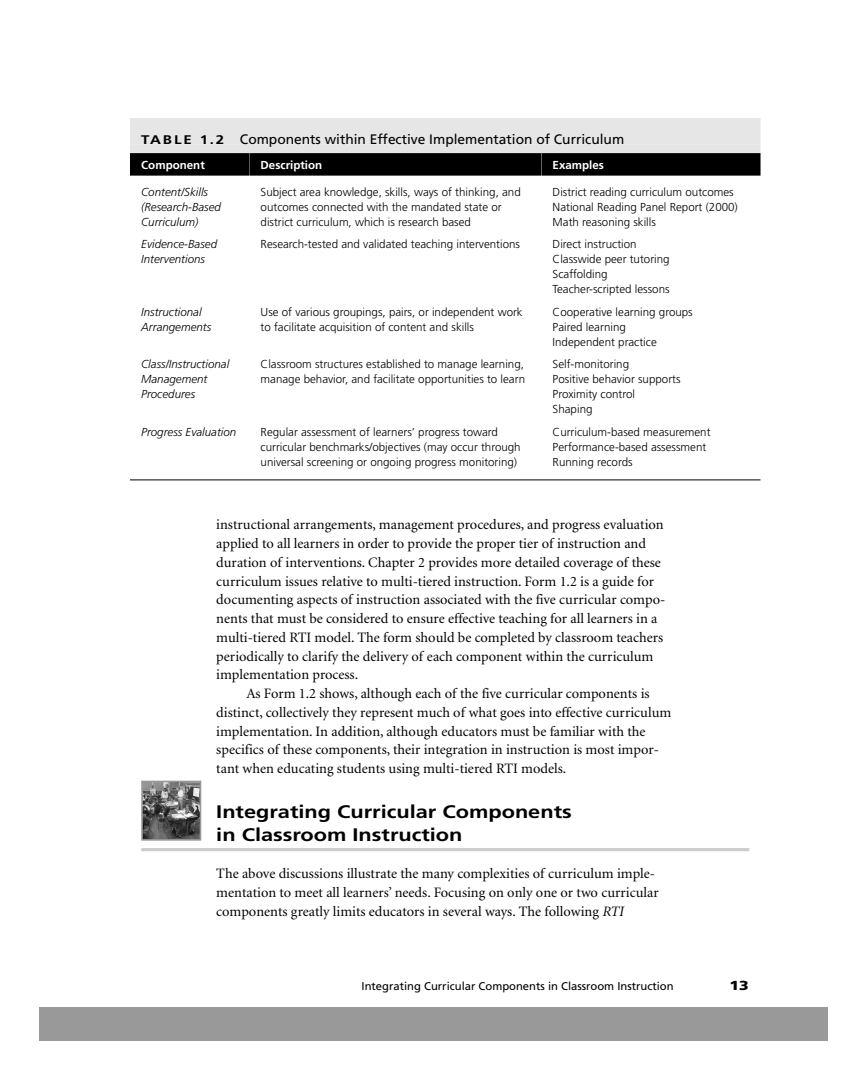
<style>
.page{position:relative;width:867px;height:1080px;background:#fff}
.page>*{position:absolute;margin:0;border:0;box-sizing:border-box;transform-origin:0 0}
.t1{font:700 18.12px/22.5px "Frutiger";color:#000;scale:1.2 1}
.t2{font:14.38px/18.8px "Minion";color:#000}
.t3{font:13.75px "Frutiger";color:#000}
.t4{font:900 13.12px "Frutiger";color:#000;scale:1.2 1}
.t5{font:300 11.5px/15px "Frutiger";color:#000}
.t6{font:italic 300 11.5px/15px "Frutiger";color:#000}
.t7{font:700 11.5px "Frutiger";color:#fff}
.t8{font:11.25px "Frutiger";color:#000}
.s1{font-weight:700;font-size:12.5px}
.s2{font-style:italic}
</style>
<div class="page">
<div style="left:39px;top:1007px;width:788px;height:34px;background:#999"></div>
<div style="left:130px;top:118px;width:630px;height:26px;background:#e6e6e6"></div>
<div style="left:130px;top:144px;width:630px;height:9px;background:#e6e6e6"></div>
<div style="left:130px;top:153px;width:119px;height:23px;background:#000"></div>
<div style="left:249px;top:153px;width:292px;height:23px;background:#000"></div>
<div style="left:541px;top:153px;width:219px;height:23px;background:#000"></div>
<hr style="left:130px;top:480px;width:630px;height:1px;background:#000">
<hr style="left:141px;top:848px;width:608px;height:3px;background:#ccc">
<img style="left:144px;top:784px;width:54px;height:54px">
<div style="left:141px;top:781px;width:60px;height:60px;border:2px solid #999"></div>
<p class="t3" style="left:141px;top:134px;width:484px"><span class="s1">TABLE 1.2</span> Components within Effective Implementation of Curriculum</p>
<p class="t7" style="left:141px;top:160px;width:65px">Component</p>
<p class="t7" style="left:260px;top:160px;width:63px">Description</p>
<p class="t7" style="left:552px;top:160px;width:53px">Examples</p>
<p class="t6" style="left:141px;top:185px;width:81px">Content/Skills (Research-Based<br>Curriculum)</p>
<p class="t5" style="left:260px;top:185px;width:261px">Subject area knowledge, skills, ways of thinking, and outcomes connected with the mandated state or district curriculum, which is research based</p>
<p class="t5" style="left:552px;top:185px;width:187px">District reading curriculum outcomes<br>National Reading Panel Report (2000)<br>Math reasoning skills</p>
<p class="t6" style="left:141px;top:237px;width:77px">Evidence-Based<br>Interventions</p>
<p class="t5" style="left:260px;top:237px;width:261px">Research-tested and validated teaching interventions</p>
<p class="t5" style="left:552px;top:237px;width:118px">Direct instruction<br>Classwide peer tutoring<br>Scaffolding<br>Teacher-scripted lessons</p>
<p class="t6" style="left:141px;top:305px;width:72px">Instructional<br>Arrangements</p>
<p class="t5" style="left:260px;top:305px;width:263px">Use of various groupings, pairs, or independent work to facilitate acquisition of content and skills</p>
<p class="t5" style="left:552px;top:305px;width:142px">Cooperative learning groups<br>Paired learning<br>Independent practice</p>
<p class="t6" style="left:141px;top:357px;width:89px">Class/Instructional<br>Management<br>Procedures</p>
<p class="t5" style="left:260px;top:357px;width:266px">Classroom structures established to manage learning, manage behavior, and facilitate opportunities to learn</p>
<p class="t5" style="left:552px;top:357px;width:129px">Self-monitoring<br>Positive behavior supports<br>Proximity control<br>Shaping</p>
<p class="t6" style="left:141px;top:425px;width:97px">Progress Evaluation</p>
<p class="t5" style="left:260px;top:425px;width:261px">Regular assessment of learners’ progress toward curricular benchmarks/objectives (may occur through universal screening or ongoing progress monitoring)</p>
<p class="t5" style="left:552px;top:425px;width:159px">Curriculum-based measurement<br>Performance-based assessment<br>Running records</p>
<p class="t2" style="left:216px;top:517px;width:450px">instructional arrangements, management procedures, and progress evaluation applied to all learners in order to provide the proper tier of instruction and duration of interventions. Chapter 2 provides more detailed coverage of these curriculum issues relative to multi-tiered instruction. Form 1.2 is a guide for documenting aspects of instruction associated with the five curricular compo&shy;nents that must be considered to ensure effective teaching for all learners in a multi-tiered RTI model. The form should be completed by classroom teachers periodically to clarify the delivery of each component within the curriculum implementation process.</p>
<p class="t2" style="left:216px;top:685px;width:456px;text-indent:30px">As Form 1.2 shows, although each of the five curricular components is distinct, collectively they represent much of what goes into effective curriculum implementation. In addition, although educators must be familiar with the specifics of these components, their integration in instruction is most impor&shy;tant when educating students using multi-tiered RTI models.</p>
<p class="t1" style="left:216px;top:801px;width:298px">Integrating Curricular Components in Classroom Instruction</p>
<p class="t2" style="left:216px;top:865px;width:444px">The above discussions illustrate the many complexities of curriculum imple&shy;mentation to meet all learners’ needs. Focusing on only one or two curricular components greatly limits educators in several ways. The following <span class="s2">RTI</span></p>
<p class="t8" style="left:361px;top:982px;width:313px">Integrating Curricular Components in Classroom Instruction</p>
<p class="t4" style="left:729px;top:980px;width:18px">13</p>
</div>
